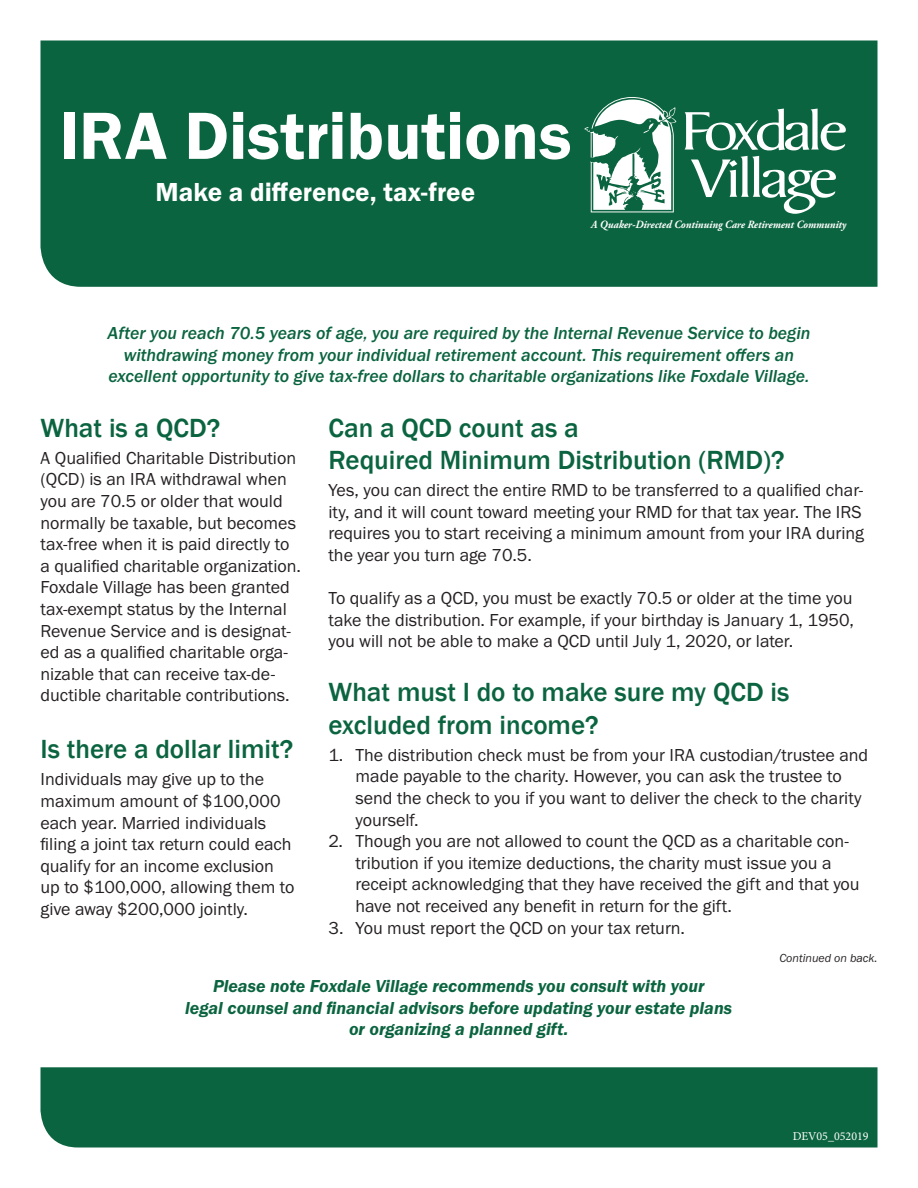
<style>
.page{position:relative;width:918px;height:1188px;background:#fff}
.page>*{position:absolute;margin:0;border:0;box-sizing:border-box;transform-origin:0 0}
.t1{font:69px "Franklin Gothic URW Dem";color:#fff}
.t2{font:500 27px/32.4px "Franklin Gothic";color:#0b6440}
.t3{font:27px "Franklin Gothic URW Dem";color:#fff}
.t4{font:18px/21.6px "Franklin Gothic URW Boo";color:#252122}
.t5{font:18px/21.6px "Franklin Gothic URW Med Ita";color:#0b6440;text-align:center}
.t6{font:18px/21.6px "Franklin Gothic URW Dem Ita";color:#0b6440;text-align:center}
.t7{font:12px "Franklin Gothic URW Boo Ita";color:#252122}
.t8{font:12px "Minion Pro";color:#fff}
.t9{font:italic 700 11.1px "Adobe Garamond Pro";color:#fff;scale:.94 1}
</style>
<div class="page">
<div style="left:40px;top:1067px;width:838px;height:81px;background:#0b6440"></div>
<div style="left:40px;top:40px;width:838px;height:247px;background:#0b6440"></div>
<svg style="left:685px;top:109px;width:161px;height:41px"></svg>
<svg style="left:691px;top:156px;width:145px;height:58px"></svg>
<svg style="left:584px;top:97px;width:92px;height:115px"></svg>
<p class="t1" style="left:59px;top:93px;width:514px">IRA Distributions</p>
<p class="t3" style="left:156px;top:175px;width:321px">Make a difference, tax-free</p>
<p class="t9" style="left:591px;top:218px;width:273px">A Quaker-Directed Continuing Care Retirement Community</p>
<p class="t5" style="left:107px;top:322px;width:705px">After you reach 70.5 years of age, you are required by the Internal Revenue Service to begin withdrawing money from your individual retirement account. This requirement offers an excellent opportunity to give tax-free dollars to charitable organizations like Foxdale Village.</p>
<p class="t2" style="left:40px;top:412px;width:181px">What is a QCD?</p>
<p class="t4" style="left:40px;top:447px;width:262px">A Qualified Charitable Distribution (QCD) is an IRA withdrawal when you are 70.5 or older that would normally be taxable, but becomes tax-free when it is paid directly to a qualified charitable organization.<br>Foxdale Village has been granted tax-exempt status by the Internal Revenue Service and is designat&shy;ed as a qualified charitable orga&shy;nizable that can receive tax-de&shy;ductible charitable contributions.</p>
<p class="t2" style="left:40px;top:733px;width:254px">Is there a dollar limit?</p>
<p class="t4" style="left:40px;top:768px;width:256px">Individuals may give up to the maximum amount of $100,000 each year. Married individuals filing a joint tax return could each qualify for an income exclusion up to $100,000, allowing them to give away $200,000 jointly.</p>
<p class="t2" style="left:328px;top:412px;width:458px">Can a QCD count as a<br>Required Minimum Distribution (RMD)?</p>
<p class="t4" style="left:328px;top:479px;width:537px">Yes, you can direct the entire RMD to be transferred to a qualified char&shy;ity, and it will count toward meeting your RMD for that tax year. The IRS requires you to start receiving a minimum amount from your IRA during the year you turn age 70.5.</p>
<p class="t4" style="left:328px;top:587px;width:527px;text-align:justify">To qualify as a QCD, you must be exactly 70.5 or older at the time you take the distribution. For example, if your birthday is January 1, 1950, you will not be able to make a QCD until July 1, 2020, or later.</p>
<p class="t2" style="left:328px;top:676px;width:462px">What must I do to make sure my QCD is excluded from income?</p>
<p class="t4" style="left:356px;top:744px;width:514px;text-indent:-27px">1. The distribution check must be from your IRA custodian/trustee and made payable to the charity. However, you can ask the trustee to send the check to you if you want to deliver the check to the charity yourself.</p>
<p class="t4" style="left:356px;top:830px;width:506px;text-indent:-27px">2. Though you are not allowed to count the QCD as a charitable con&shy;tribution if you itemize deductions, the charity must issue you a receipt acknowledging that they have received the gift and that you have not received any benefit in return for the gift.</p>
<p class="t4" style="left:328px;top:916px;width:358px">3. You must report the QCD on your tax return.</p>
<p class="t7" style="left:779px;top:951px;width:100px">Continued on back.</p>
<p class="t6" style="left:185px;top:975px;width:549px">Please note Foxdale Village recommends you consult with your<br>legal counsel and financial advisors before updating your estate plans or organizing a planned gift.</p>
<p class="t8" style="left:793px;top:1128px;width:77px">DEV05_052019</p>
</div>
